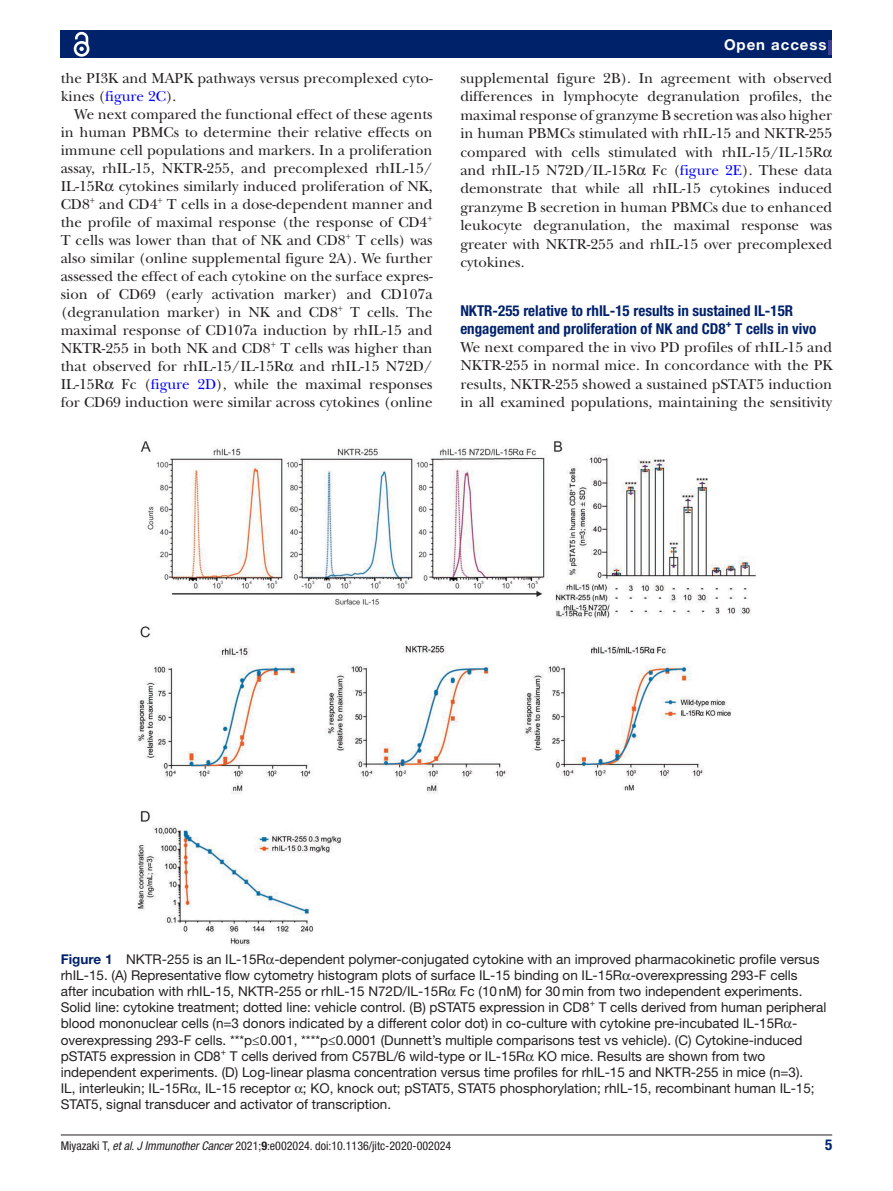
<style>
.page{position:relative;width:893px;height:1191px;background:#fff}
.page>*{position:absolute;margin:0;border:0;box-sizing:border-box;transform-origin:0 0}
.t1{font:15px/18px "New Baskerville";color:#231f20;text-align:justify}
.t2{font:700 condensed 15px/18px "Helvetica Neue LT Std";color:#00226b}
.t3{font:700 15px "Helvetica Neue LT Std";letter-spacing:.065em;color:#fff}
.t4{font:13.5px/16.2px "Helvetica Neue LT Std";color:#231f20}
.t5{font:condensed 12px "Helvetica Neue LT Std";color:#231f20}
.t6{font:9.9px "New Baskerville";color:#231f20}
.t7{font:700 condensed 9.9px "Helvetica Neue LT Std";color:#00226b}
.s1{color:#00f}
.s2{font-weight:700;color:#00226b}
.s3{font-style:italic}
.s4{font-weight:700}
</style>
<div class="page">
<hr style="left:61px;top:1134px;width:771px;height:1px;background:#231f20">
<div style="left:61px;top:31px;width:771px;height:27px;background:#00226b"></div>
<hr style="left:828px;top:40px;width:4px;height:15px;background:#414099">
<svg style="left:73px;top:31px;width:17px;height:26px"></svg>
<img style="left:138px;top:441px;width:617px;height:504px">
<p class="t1" style="left:61px;top:69px;width:373px">the PI3K and MAPK pathways versus precomplexed cyto&shy;kines (<span class="s1">figure 2C</span>).</p>
<p class="t1" style="left:61px;top:105px;width:373px;text-indent:14px">We next compared the functional effect of these agents in human PBMCs to determine their relative effects on immune cell populations and markers. In a proliferation assay, rhIL-15, NKTR-255, and precomplexed rhIL-15/ IL-15R cytokines similarly induced proliferation of NK, CD8<sup>+</sup> and CD4</p>
<p class="t6" style="left:158px;top:194px;width:7px">+</p>
<p class="t1" style="left:61px;top:195px;width:373px;text-indent:106px">T cells in a dose-dependent manner and the profile of maximal response (the response of CD4</p>
<p class="t6" style="left:427px;top:212px;width:7px">+</p>
<p class="t1" style="left:61px;top:231px;width:286px">T cells was lower than that of NK and CD8</p>
<p class="t6" style="left:346px;top:230px;width:7px">+</p>
<p class="t1" style="left:61px;top:231px;width:373px;text-indent:295px">T cells) was also similar (online supplemental figure 2A). We further assessed the effect of each cytokine on the surface expres&shy;sion of CD69 (early activation marker) and CD107a (degranulation marker) in NK and CD8</p>
<p class="t6" style="left:338px;top:302px;width:7px">+</p>
<p class="t1" style="left:61px;top:303px;width:373px;text-indent:289px">T cells. The maximal response of CD107a induction by rhIL-15 and NKTR-255 in both NK and CD8</p>
<p class="t6" style="left:271px;top:338px;width:7px">+</p>
<p class="t1" style="left:61px;top:339px;width:373px;text-indent:220px">T cells was higher than that observed for rhIL-15/IL-15R and rhIL-15 N72D/ IL-15R Fc (<span class="s1">figure 2D</span>), while the maximal responses for CD69 induction were similar across cytokines (online</p>
<p class="t3" style="left:724px;top:35px;width:104px">Open access</p>
<p class="t1" style="left:460px;top:69px;width:373px;line-height:18.5px;text-align:left">supplemental figure 2B). In agreement with observed differences in lymphocyte degranulation profiles, the maximal response of granzyme B secretion was also higher in human PBMCs stimulated with rhIL-15 and NKTR-255 compared with cells stimulated with rhIL-15/IL-15R and rhIL-15 N72D/IL-15R Fc (<span class="s1">figure 2E</span>). These data demonstrate that while all rhIL-15 cytokines induced granzyme B secretion in human PBMCs due to enhanced leukocyte degranulation, the maximal response was greater with NKTR-255 and rhIL-15 over precomplexed cytokines.</p>
<p class="t2" style="left:460px;top:301px;width:334px">NKTR-255 relative to rhIL-15 results in sustained IL-15R engagement and proliferation of NK and CD8</p>
<p class="t7" style="left:726px;top:317px;width:7px">+</p>
<p class="t2" style="left:735px;top:319px;width:82px">T cells in vivo</p>
<p class="t1" style="left:460px;top:338px;width:373px;line-height:18.5px">We next compared the in vivo PD profiles of rhIL-15 and NKTR-255 in normal mice. In concordance with the PK results, NKTR-255 showed a sustained pSTAT5 induction in all examined populations, maintaining the sensitivity</p>
<p class="t4" style="left:61px;top:950px;width:767px"><span class="s2">Figure 1</span> NKTR-255 is an IL-15R -dependent polymer-conjugated cytokine with an improved pharmacokinetic profile versus rhIL-15. (A) Representative flow cytometry histogram plots of surface IL-15 binding on IL-15R -overexpressing 293-F cells after incubation with rhIL-15, NKTR-255 or rhIL-15 N72D/IL-15R Fc (10nM) for 30min from two independent experiments.<br>Solid line: cytokine treatment; dotted line: vehicle control. (B) pSTAT5 expression in CD8<sup>+</sup> T cells derived from human peripheral blood mononuclear cells (n=3 donors indicated by a different color dot) in co-culture with cytokine pre-incubated IL-15R - overexpressing 293-F cells. ***p≤0.001, ****p≤0.0001 (Dunnett’s multiple comparisons test vs vehicle). (C) Cytokine-induced pSTAT5 expression in CD8<sup>+</sup> T cells derived from C57BL/6 wild-type or IL-15R KO mice. Results are shown from two independent experiments. (D) Log-linear plasma concentration versus time profiles for rhIL-15 and NKTR-255 in mice (n=3).<br>IL, interleukin; IL-15R , IL-15 receptor ; KO, knock out; pSTAT5, STAT5 phosphorylation; rhIL-15, recombinant human IL-15; STAT5, signal transducer and activator of transcription.</p>
<p class="t5" style="left:61px;top:1138px;width:392px">Miyazaki T, <span class="s3">et al</span>. <span class="s3">J Immunother Cancer</span> 2021;<span class="s4">9</span>:e002024. doi:10.1136/jitc-2020-002024</p>
<p class="t2" style="left:825px;top:1135px;width:9px">5</p>
</div>
